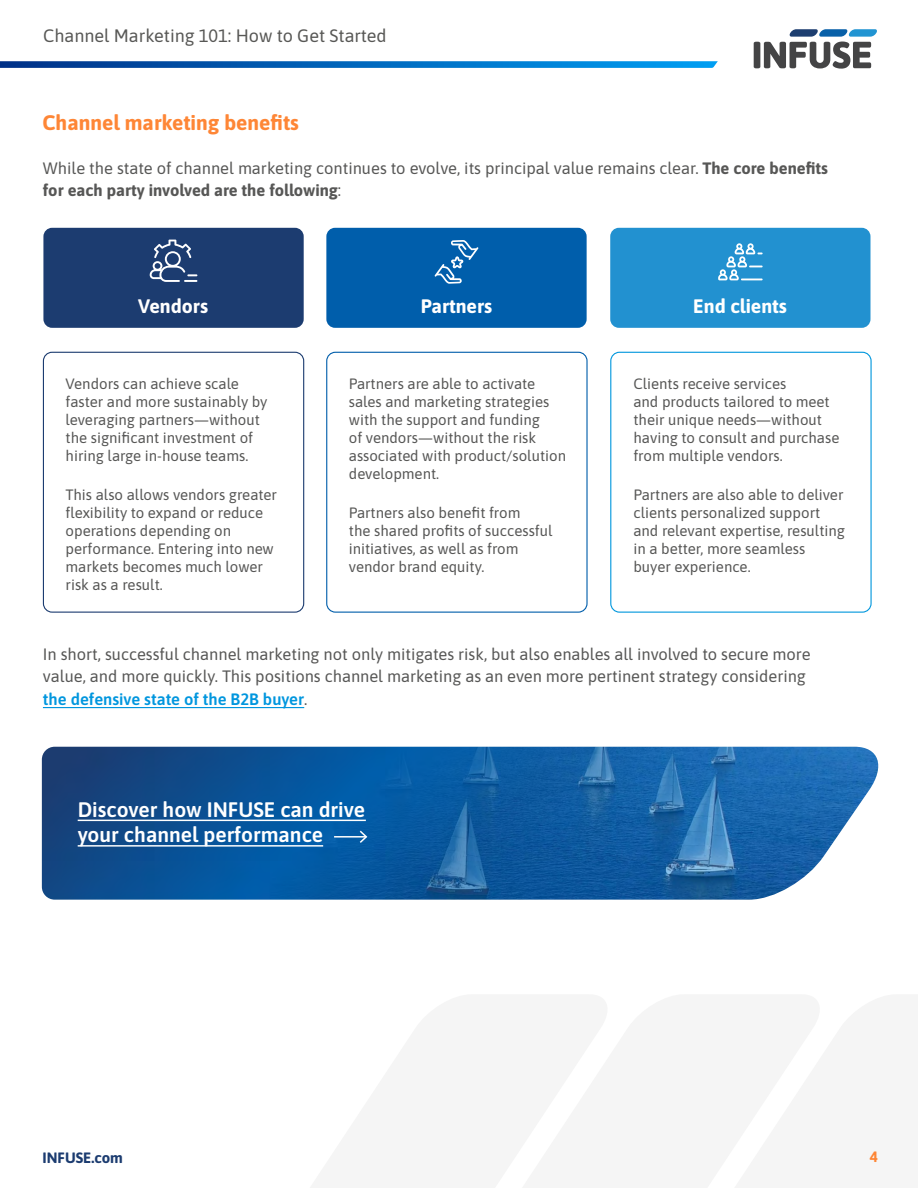
<style>
.page{position:relative;width:918px;height:1188px;background:#fff}
.page>*{position:absolute;margin:0;border:0;box-sizing:border-box;transform-origin:0 0}
.t1{font:600 21px/25.5px "Asap";color:#fff}
.t2{font:700 21px "Asap";color:#fe8636}
.t3{font:700 19.5px "Asap";color:#fff}
.t4{font:18px "Asap";color:#585856}
.t5{font:16.5px/22.5px "Asap";color:#575756}
.t6{font:15px/18px "Asap";color:#575756}
.t7{font:700 15px "Asap";color:#1c3c70}
.t8{font:700 15px "Asap";color:#fe8636}
.s1{font-weight:700}
.s2{font-weight:600;color:#0096de}
</style>
<div class="page">
<svg style="left:0;top:61px;width:718px;height:7px;background:#0d6ebf"></svg>
<svg style="left:754px;top:29px;width:123px;height:40px"></svg>
<img style="left:42px;top:747px;width:837px;height:153px">
<hr style="left:78px;top:820px;width:288px;height:1px;background:#fff">
<hr style="left:78px;top:845px;width:245px;height:2px;background:#fff">
<hr style="left:334px;top:836px;width:32px;height:2px;background:#fff">
<svg style="left:358px;top:829px;width:10px;height:16px"></svg>
<hr style="left:43px;top:707px;width:261px;height:1px;background:#0096de">
<div style="left:326px;top:228px;width:261px;height:100px;background:#005eab;border-radius:9px"></div>
<div style="left:610px;top:228px;width:261px;height:100px;background:#2291d0;border-radius:9px"></div>
<div style="left:43px;top:228px;width:261px;height:100px;background:#1c3c70;border-radius:9px"></div>
<div style="left:43px;top:352px;width:261px;height:261px;border:1px solid #1c3c70;border-radius:9px"></div>
<div style="left:326px;top:352px;width:262px;height:261px;border:1px solid #005eab;border-radius:9px"></div>
<div style="left:610px;top:352px;width:262px;height:261px;border:1px solid #0097dd;border-radius:9px"></div>
<svg style="left:435px;top:240px;width:43px;height:44px"></svg>
<svg style="left:718px;top:243px;width:45px;height:37px"></svg>
<svg style="left:150px;top:240px;width:47px;height:42px"></svg>
<p class="t4" style="left:43px;top:23px;width:345px">Channel Marketing 101: How to Get Started</p>
<h1 class="t2" style="left:43px;top:108px;width:258px">Channel marketing benefits</h1>
<p class="t5" style="left:43px;top:156px;width:787px">While the state of channel marketing continues to evolve, its principal value remains clear. <span class="s1">The core benefits for each party involved are the following</span>:</p>
<h2 class="t3" style="left:138px;top:292px;width:71px">Vendors</h2>
<h2 class="t3" style="left:421px;top:292px;width:73px">Partners</h2>
<h2 class="t3" style="left:693px;top:292px;width:95px">End clients</h2>
<p class="t6" style="left:66px;top:374px;width:203px">Vendors can achieve scale faster and more sustainably by leveraging partners—without the significant investment of hiring large in-house teams.</p>
<p class="t6" style="left:66px;top:485px;width:213px">This also allows vendors greater flexibility to expand or reduce operations depending on performance. Entering into new markets becomes much lower risk as a result.</p>
<p class="t6" style="left:349px;top:374px;width:219px">Partners are able to activate sales and marketing strategies with the support and funding<br>of vendors—without the risk associated with product/solution development.</p>
<p class="t6" style="left:349px;top:503px;width:205px">Partners also benefit from<br>the shared profits of successful initiatives, as well as from vendor brand equity.</p>
<p class="t6" style="left:633px;top:374px;width:208px">Clients receive services<br>and products tailored to meet their unique needs—without having to consult and purchase from multiple vendors.</p>
<p class="t6" style="left:633px;top:485px;width:213px">Partners are also able to deliver clients personalized support and relevant expertise, resulting in a better, more seamless buyer experience.</p>
<p class="t5" style="left:43px;top:642px;width:769px">In short, successful channel marketing not only mitigates risk, but also enables all involved to secure more value, and more quickly. This positions channel marketing as an even more pertinent strategy considering <span class="s2">the defensive state of the B2B buyer</span>.</p>
<h1 class="t1" style="left:78px;top:795px;width:289px">Discover how INFUSE can drive your channel performance</h1>
<p class="t7" style="left:43px;top:1147px;width:82px">INFUSE.com</p>
<p class="t8" style="left:870px;top:1146px;width:10px">4</p>
</div>
